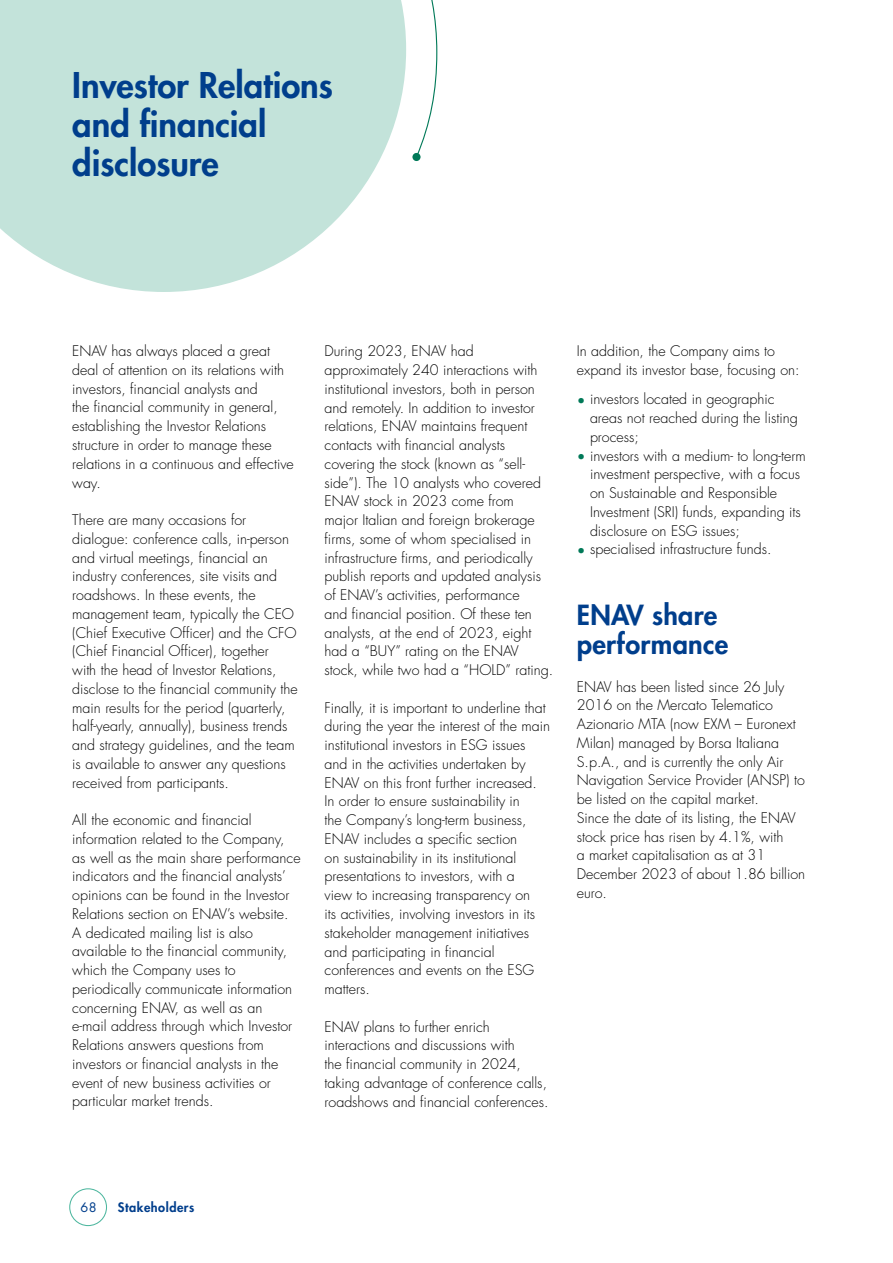
<style>
.page{position:relative;width:893px;height:1263px;background:#fff}
.page>*{position:absolute;margin:0;border:0;box-sizing:border-box;transform-origin:0 0}
.t1{font:800 34.5px/39px "Futura Std";color:#003e8c}
.t2{font:800 27px/28.5px "Futura Std";letter-spacing:.01em;color:#003e8c}
.t3{font:300 14.25px/18.8px "Futura Std";color:#000}
.t4{font:800 12.75px "Futura Std";letter-spacing:.04em;color:#003e8c}
.t5{font:12.75px "Futura Std";color:#003e8c}
.s1{color:#007958}
</style>
<div class="page">
<div style="left:69px;top:1188px;width:38px;height:38px;border:1px solid #4eb79f;border-radius:50%"></div>
<svg style="left:0;top:0;width:406px;height:292px;background:#cae6de"></svg>
<svg style="left:417px;top:0;width:21px;height:153px"></svg>
<div style="left:412px;top:153px;width:9px;height:8px;background:#007958;border-radius:50%"></div>
<h1 class="t1" style="left:72px;top:66px;width:262px">Investor Relations and financial disclosure</h1>
<p class="t3" style="left:72px;top:342px;width:223px">ENAV has always placed a great deal of attention on its relations with investors, financial analysts and<br>the financial community in general, establishing the Investor Relations structure in order to manage these relations in a continuous and effective way.</p>
<p class="t3" style="left:72px;top:511px;width:227px">There are many occasions for dialogue: conference calls, in-person and virtual meetings, financial an industry conferences, site visits and roadshows. In these events, the management team, typically the CEO (Chief Executive Officer) and the CFO (Chief Financial Officer), together<br>with the head of Investor Relations, disclose to the financial community the main results for the period (quarterly, half-yearly, annually), business trends and strategy guidelines, and the team is available to answer any questions received from participants.</p>
<p class="t3" style="left:72px;top:811px;width:230px">All the economic and financial information related to the Company, as well as the main share performance indicators and the financial analysts’ opinions can be found in the Investor Relations section on ENAV’s website.<br>A dedicated mailing list is also available to the financial community, which the Company uses to periodically communicate information concerning ENAV, as well as an<br>e-mail address through which Investor Relations answers questions from investors or financial analysts in the event of new business activities or particular market trends.</p>
<p class="t3" style="left:325px;top:342px;width:230px">During 2023, ENAV had approximately 240 interactions with institutional investors, both in person and remotely. In addition to investor relations, ENAV maintains frequent contacts with financial analysts covering the stock (known as “sell&shy;side”). The 10 analysts who covered ENAV stock in 2023 come from<br>major Italian and foreign brokerage firms, some of whom specialised in infrastructure firms, and periodically publish reports and updated analysis of ENAV’s activities, performance<br>and financial position. Of these ten analysts, at the end of 2023, eight had a “BUY” rating on the ENAV stock, while two had a “HOLD” rating.</p>
<p class="t3" style="left:325px;top:698px;width:227px">Finally, it is important to underline that during the year the interest of the main institutional investors in ESG issues and in the activities undertaken by ENAV on this front further increased.<br>In order to ensure sustainability in<br>the Company’s long-term business, ENAV includes a specific section<br>on sustainability in its institutional presentations to investors, with a<br>view to increasing transparency on<br>its activities, involving investors in its stakeholder management initiatives and participating in financial conferences and events on the ESG matters.</p>
<p class="t3" style="left:325px;top:1017px;width:226px">ENAV plans to further enrich interactions and discussions with<br>the financial community in 2024, taking advantage of conference calls, roadshows and financial conferences.</p>
<p class="t3" style="left:577px;top:342px;width:224px">In addition, the Company aims to expand its investor base, focusing on:</p>
<p class="t3" style="left:590px;top:390px;width:209px;text-indent:-13px"><span class="s1">•</span> investors located in geographic areas not reached during the listing process;</p>
<p class="t3" style="left:590px;top:447px;width:217px;text-indent:-13px"><span class="s1">•</span> investors with a medium- to long-term investment perspective, with a focus on Sustainable and Responsible Investment (SRI) funds, expanding its disclosure on ESG issues;</p>
<p class="t3" style="left:577px;top:540px;width:196px"><span class="s1">•</span> specialised infrastructure funds.</p>
<h2 class="t2" style="left:577px;top:601px;width:153px">ENAV share performance</h2>
<p class="t3" style="left:577px;top:677px;width:230px">ENAV has been listed since 26 July<br>2016 on the Mercato Telematico<br>Azionario MTA (now EXM – Euronext<br>Milan) managed by Borsa Italiana<br>S.p.A., and is currently the only Air<br>Navigation Service Provider (ANSP) to be listed on the capital market.<br>Since the date of its listing, the ENAV stock price has risen by 4.1%, with<br>a market capitalisation as at 31<br>December 2023 of about 1.86 billion euro.</p>
<p class="t5" style="left:80px;top:1199px;width:18px">68</p>
<p class="t4" style="left:118px;top:1199px;width:78px">Stakeholders</p>
</div>
